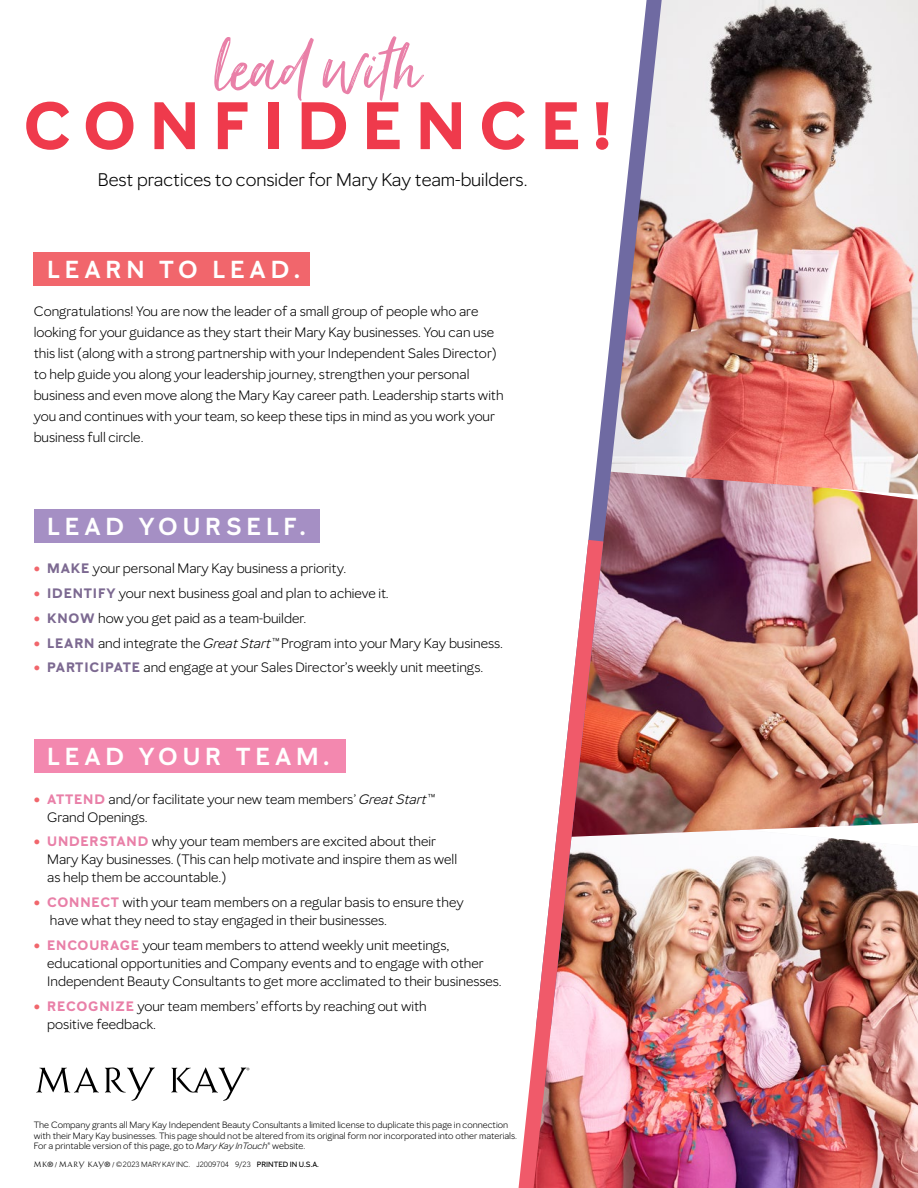
<style>
.page{position:relative;width:918px;height:1188px;background:#fff}
.page>*{position:absolute;margin:0;border:0;box-sizing:border-box;transform-origin:0 0}
.simplePara{font:93px "Just Lovely";color:#e980a8}
.simplePara-2{font:700 66px "Mary Kay Sans";letter-spacing:.2em;color:#ef3a4c}
.t1{font:600 24.3px "Mary Kay Sans";letter-spacing:.2em;color:#fff}
.t2{font:18px "Mary Kay Sans";color:#000}
.t3{font:13.5px/18px "Mary Kay Sans";color:#000}
.Body_-_Sans{font:9px/10.5px "Mary Kay Sans";color:#000}
.t4{font:7.5px "Mary Kay Sans";color:#000}
.s1{font-weight:700;color:#f1666c}
.s2{font-weight:700;color:#7c6991}
.s3{font-style:italic}
.s4{font-weight:700;color:#e980a8}
.s5{font-family:"Minion Pro"}
.s6{font-weight:500}
</style>
<div class="page">
<svg style="left:36px;top:1067px;width:63px;height:26px"></svg>
<svg style="left:105px;top:1067px;width:50px;height:34px"></svg>
<svg style="left:171px;top:1067px;width:78px;height:34px"></svg>
<div style="left:34px;top:252px;width:276px;height:34px;background:#f1666c"></div>
<div style="left:34px;top:509px;width:286px;height:34px;background:#a58fc4"></div>
<div style="left:34px;top:740px;width:312px;height:33px;background:#f388af"></div>
<img style="left:612px;top:838px;width:306px;height:350px">
<img style="left:672px;top:495px;width:246px;height:338px">
<img style="left:672px;top:0;width:246px;height:495px">
<img style="left:590px;top:0;width:82px;height:1044px">
<img style="left:518px;top:524px;width:94px;height:664px">
<p class="simplePara" style="left:214px;top:11px;width:208px">lead with</p>
<p class="simplePara-2" style="left:23px;top:85px;width:588px">CONFIDENCE!</p>
<p class="t2" style="left:98px;top:169px;width:431px">Best practices to consider for Mary Kay team-builders.</p>
<p class="t1" style="left:47px;top:254px;width:254px">LEARN TO LEAD.</p>
<p class="t3" style="left:34px;top:301px;width:471px;line-height:21px">Congratulations! You are now the leader of a small group of people who are looking for your guidance as they start their Mary Kay businesses. You can use this list (along with a strong partnership with your Independent Sales Director) to help guide you along your leadership journey, strengthen your personal business and even move along the Mary Kay career path. Leadership starts with you and continues with your team, so keep these tips in mind as you work your business full circle.</p>
<p class="t1" style="left:47px;top:512px;width:260px">LEAD YOURSELF.</p>
<p class="t3" style="left:34px;top:559px;width:314px"><span class="s1">•</span> <span class="s2">MAKE</span> your personal Mary Kay business a priority.</p>
<p class="t3" style="left:34px;top:584px;width:356px"><span class="s1">•</span> <span class="s2">IDENTIFY</span> your next business goal and plan to achieve it.</p>
<p class="t3" style="left:34px;top:609px;width:274px"><span class="s1">•</span> <span class="s2">KNOW</span> how you get paid as a team-builder.</p>
<p class="t3" style="left:34px;top:634px;width:471px"><span class="s1">•</span> <span class="s2">LEARN</span> and integrate the <span class="s3">Great Start™</span> Program into your Mary Kay business.</p>
<p class="t3" style="left:34px;top:658px;width:451px"><span class="s1">•</span> <span class="s2">PARTICIPATE</span> and engage at your Sales Director’s weekly unit meetings.</p>
<p class="t1" style="left:47px;top:742px;width:284px">LEAD YOUR TEAM.</p>
<p class="t3" style="left:47px;top:790px;width:388px;text-indent:-14px"><span class="s1">•</span> <span class="s4">ATTEND</span> and/or facilitate your new team members’ <span class="s3">Great Start™<br></span>Grand Openings.</p>
<p class="t3" style="left:47px;top:832px;width:411px;text-indent:-14px"><span class="s1">•</span> <span class="s4">UNDERSTAND</span> why your team members are excited about their<br>Mary Kay businesses. (This can help motivate and inspire them as well as help them be accountable.)</p>
<p class="t3" style="left:50px;top:893px;width:415px;text-indent:-16px"><span class="s1">•</span> <span class="s4">CONNECT</span> with your team members on a regular basis to ensure they have what they need to stay engaged in their businesses.</p>
<p class="t3" style="left:47px;top:936px;width:456px;text-indent:-14px"><span class="s1">•</span> <span class="s4">ENCOURAGE</span> your team members to attend weekly unit meetings, educational opportunities and Company events and to engage with other<br>Independent Beauty Consultants to get more acclimated to their businesses.</p>
<p class="t3" style="left:47px;top:997px;width:381px;text-indent:-14px"><span class="s1">•</span> <span class="s4">RECOGNIZE</span> your team members’ efforts by reaching out with positive feedback.</p>
<p class="Body_-_Sans" style="left:34px;top:1120px;width:485px">The Company grants all Mary Kay Independent Beauty Consultants a limited license to duplicate this page in connection with their Mary Kay businesses. This page should not be altered from its original form nor incorporated into other materials.<br>For a printable version of this page, go to <span class="s3">Mary Kay InTouch</span>® website.</p>
<p class="t4" style="left:34px;top:1160px;width:287px">π <span class="s5">/</span> µ <span class="s5">/</span> ©2023 MARY KAY INC. J2009704 9/23 <span class="s6">PRINTED IN U.S.A.</span></p>
</div>
